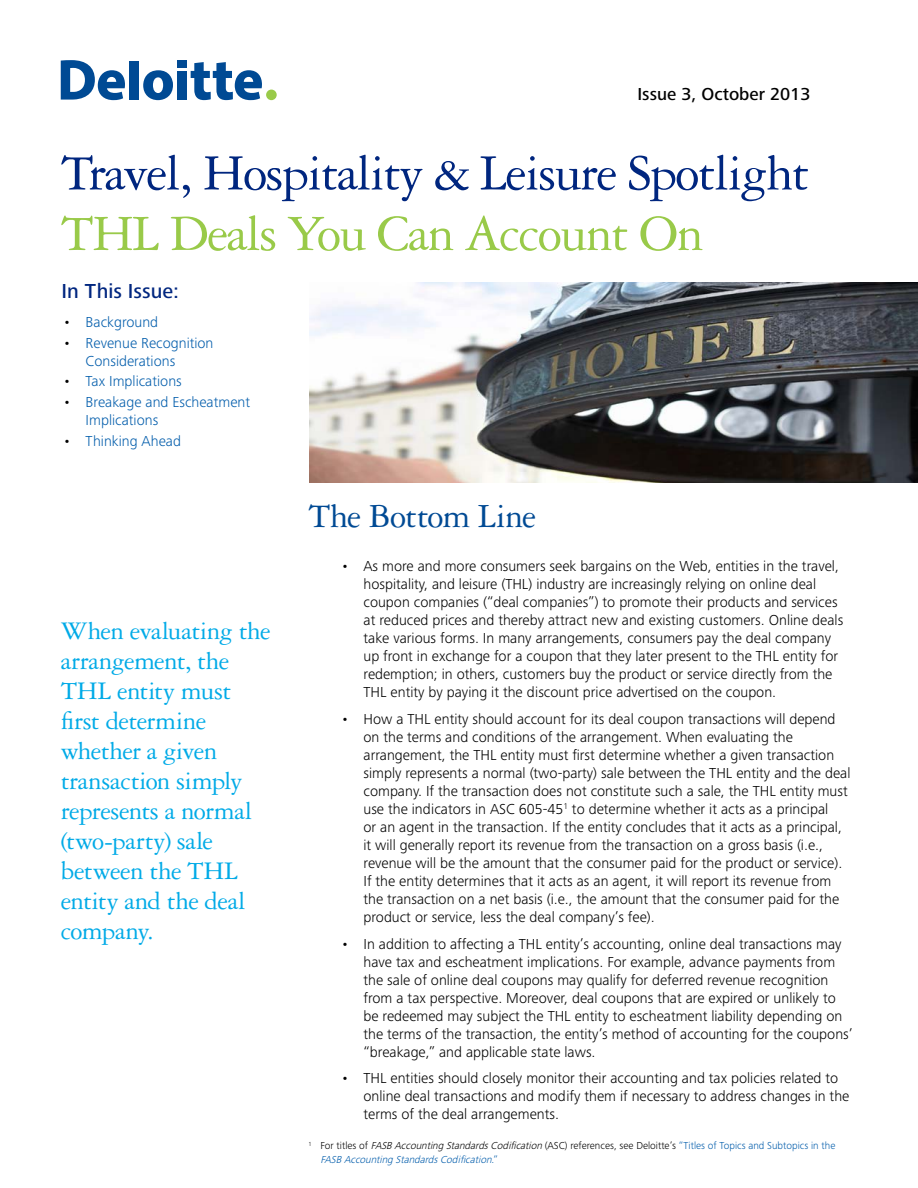
<style>
.page{position:relative;width:918px;height:1188px;background:#fff}
.page>*{position:absolute;margin:0;border:0;box-sizing:border-box;transform-origin:0 0}
.t1{font:54px "Garamond 3 LT Std";letter-spacing:-.03em;color:#00267f}
.t2{font:54px "Garamond 3 LT Std";letter-spacing:-.03em;color:#99ca49}
.t3{font:36px "Garamond 3 LT Std";letter-spacing:-.025em;color:#004a94}
.t4{font:27px/30px "Garamond 3 LT Std";letter-spacing:-.02em;color:#00aae7}
.t5{font:500 21px "Frutiger Next Pro";color:#00267f}
.t6{font:500 18px "Frutiger Next Pro";color:#000}
.t7{font:300 15px/18px "Frutiger Next Pro";color:#000}
.t8{font:300 15px/18px "Frutiger Next Pro";color:#005cab}
.t9{font:300 10.5px/13.5px "Frutiger Next Pro";color:#000}
.s1{color:#000}
.s2{font-style:italic}
.s3{color:#005cab}
.s4{font-style:italic;color:#005cab}
</style>
<div class="page">
<div style="left:129px;top:61px;width:10px;height:39px;background:#004a94"></div>
<svg style="left:143px;top:70px;width:30px;height:30px"></svg>
<div style="left:177px;top:71px;width:10px;height:29px;background:#004a94"></div>
<div style="left:177px;top:61px;width:10px;height:7px;background:#004a94"></div>
<svg style="left:191px;top:62px;width:71px;height:38px"></svg>
<div style="left:266px;top:90px;width:11px;height:10px;background:#99ca49;border-radius:50%"></div>
<svg style="left:61px;top:60px;width:64px;height:40px"></svg>
<img style="left:310px;top:283px;width:608px;height:200px">
<p class="t6" style="left:638px;top:83px;width:175px">Issue 3, October 2013</p>
<h1 class="t1" style="left:61px;top:144px;width:750px">Travel, Hospitality &amp; Leisure Spotlight</h1>
<h1 class="t2" style="left:61px;top:204px;width:644px">THL Deals You Can Account On</h1>
<h3 class="t5" style="left:62px;top:279px;width:119px">In This Issue:</h3>
<p class="t8" style="left:63px;top:313px;width:97px"><span class="s1">•</span> Background</p>
<p class="t8" style="left:86px;top:334px;width:129px;text-indent:-22px"><span class="s1">•</span> Revenue Recognition<br>Considerations</p>
<p class="t8" style="left:63px;top:372px;width:120px"><span class="s1">•</span> Tax Implications</p>
<p class="t8" style="left:86px;top:393px;width:166px;text-indent:-22px"><span class="s1">•</span> Breakage and Escheatment<br>Implications</p>
<p class="t8" style="left:63px;top:432px;width:119px"><span class="s1">•</span> Thinking Ahead</p>
<h3 class="t4" style="left:61px;top:616px;width:211px">When evaluating the arrangement, the<br>THL entity must first determine whether a given transaction simply represents a normal (two-party) sale between the THL entity and the deal company.</h3>
<h2 class="t3" style="left:308px;top:496px;width:229px">The Bottom Line</h2>
<p class="t7" style="left:364px;top:557px;width:481px;text-indent:-22px">• As more and more consumers seek bargains on the Web, entities in the travel, hospitality, and leisure (THL) industry are increasingly relying on online deal coupon companies (“deal companies”) to promote their products and services at reduced prices and thereby attract new and existing customers. Online deals take various forms. In many arrangements, consumers pay the deal company up front in exchange for a coupon that they later present to the THL entity for redemption; in others, customers buy the product or service directly from the THL entity by paying it the discount price advertised on the coupon.</p>
<p class="t7" style="left:364px;top:710px;width:488px;text-indent:-22px">• How a THL entity should account for its deal coupon transactions will depend on the terms and conditions of the arrangement. When evaluating the arrangement, the THL entity must first determine whether a given transaction simply represents a normal (two-party) sale between the THL entity and the deal company. If the transaction does not constitute such a sale, the THL entity must use the indicators in ASC 605-45<sup>1</sup> to determine whether it acts as a principal<br>or an agent in the transaction. If the entity concludes that it acts as a principal, it will generally report its revenue from the transaction on a gross basis (i.e., revenue will be the amount that the consumer paid for the product or service).<br>If the entity determines that it acts as an agent, it will report its revenue from the transaction on a net basis (i.e., the amount that the consumer paid for the product or service, less the deal company’s fee).</p>
<p class="t7" style="left:364px;top:935px;width:491px;text-indent:-22px">• In addition to affecting a THL entity’s accounting, online deal transactions may have tax and escheatment implications. For example, advance payments from the sale of online deal coupons may qualify for deferred revenue recognition from a tax perspective. Moreover, deal coupons that are expired or unlikely to be redeemed may subject the THL entity to escheatment liability depending on the terms of the transaction, the entity’s method of accounting for the coupons’ “breakage,” and applicable state laws.</p>
<p class="t7" style="left:364px;top:1069px;width:487px;text-indent:-22px">• THL entities should closely monitor their accounting and tax policies related to online deal transactions and modify them if necessary to address changes in the terms of the deal arrangements.</p>
<p class="t9" style="left:320px;top:1139px;width:517px;text-indent:-12px"><sup>1</sup> For titles of <span class="s2">FASB Accounting StandardsCodification</span> (ASC) references, see Deloitte’s <span class="s3">“Titles of Topics and Subtopics in the<br></span><span class="s4">FASB Accounting StandardsCodification</span><span class="s3">. ”</span></p>
</div>
